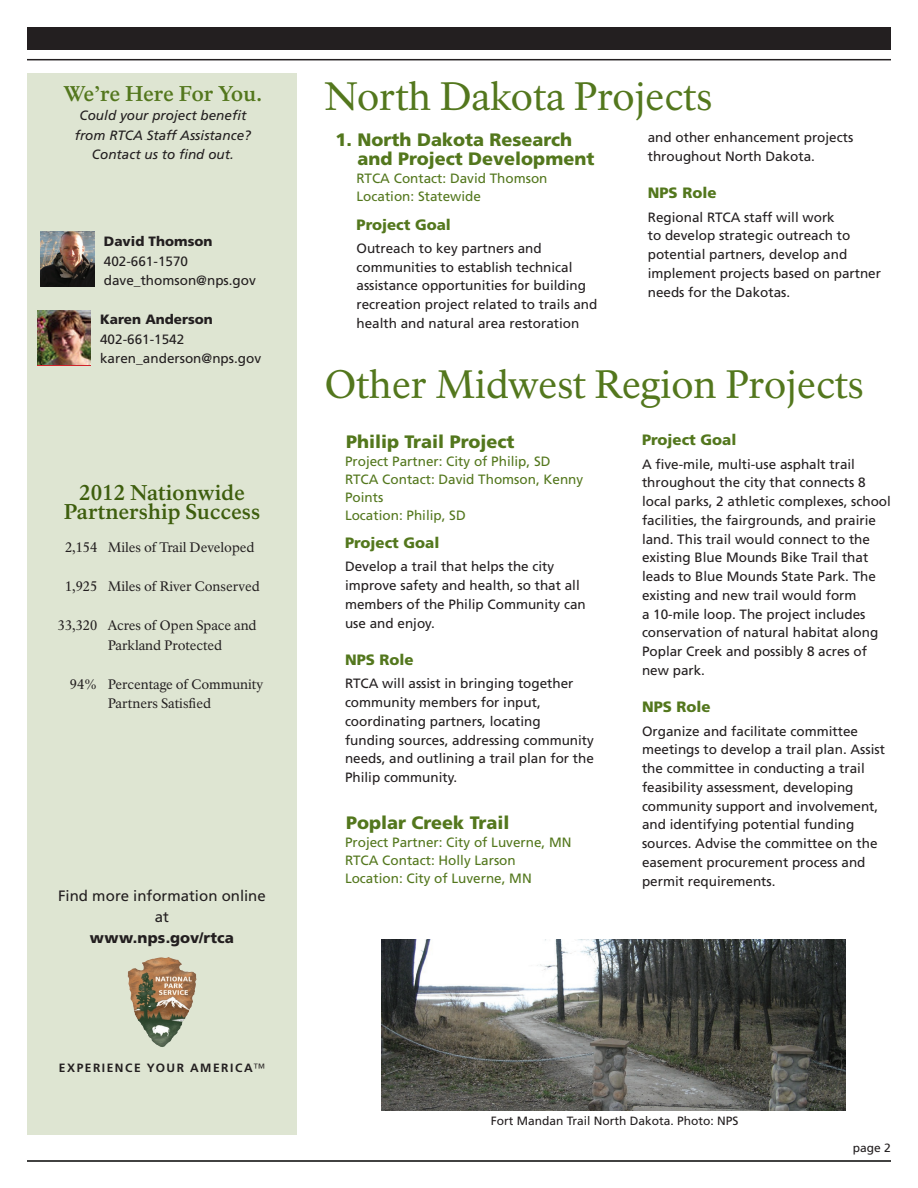
<style>
.page{position:relative;width:918px;height:1188px;background:#fff}
.page>*{position:absolute;margin:0;border:0;box-sizing:border-box;transform-origin:0 0}
._01_RecentSuccess_H1{font:39px "NPS Rawlinson OT";letter-spacing:-.005em;color:#53771d}
._16_We_re_Here_For_Y{font:700 21px/19.5px "NPS Rawlinson OT";color:#3e5e0e;text-align:center}
._16_We_re_Here_For_Y-2{font:700 21px "NPS Rawlinson OT";letter-spacing:-.015em;color:#53771d}
._04_CurrentProject_H{font:900 18px/19.5px "Frutiger LT Std";color:#53771d}
._06_CurrentProject_H{font:900 15px "Frutiger LT Std";color:#53771d}
.t1{font:15px/21px "Frutiger LT Std";color:#231f20;text-align:center}
._07_CurrentProject_T{font:13.5px/18.8px "Frutiger LT Std";color:#231f20}
._05_CurrentProject_p{font:13.5px/18px "Frutiger LT Std";color:#53771d}
._10_Contact_Info{font:13.5px/19.5px "NPS Rawlinson OT";color:#231f20}
._16_We_re_Here_For_Y-3{font:italic 13.5px/19.5px "Frutiger LT Std";color:#231f20;text-align:center}
._10_Contact_Info-2{font:13.5px/19.5px "Frutiger LT Std";color:#231f20}
._10_Contact_Info-3{font:900 13.5px "Frutiger LT Std";color:#231f20}
._08_Caption{font:12px "Frutiger LT Std";color:#231f20}
.t2{font:700 12px "Frutiger LT Std";letter-spacing:.13em;color:#231f20}
._15_Continued{font:12px "Frutiger LT Std";color:#231f20}
.s1{font-weight:900}
.s2{font-weight:300}
</style>
<div class="page">
<div style="left:27px;top:27px;width:864px;height:23px;background:#231f20"></div>
<hr style="left:27px;top:59px;width:864px;height:1px;background:#231f20">
<div style="left:27px;top:73px;width:270px;height:1062px;background:#dee5d2"></div>
<img style="left:41px;top:231px;width:54px;height:56px">
<img style="left:128px;top:957px;width:47px;height:90px">
<hr style="left:27px;top:1160px;width:864px;height:2px;background:#040503">
<img style="left:382px;top:940px;width:464px;height:171px">
<img style="left:37px;top:310px;width:54px;height:55px">
<p class="_16_We_re_Here_For_Y-2" style="left:63px;top:81px;width:201px">We’re Here For You.</p>
<p class="_16_We_re_Here_For_Y-3" style="left:75px;top:106px;width:178px">Could your project benefit from RTCA Staff Assistance?<br>Contact us to find out.</p>
<p class="_10_Contact_Info-3" style="left:104px;top:234px;width:110px">David Thomson</p>
<p class="_10_Contact_Info-2" style="left:104px;top:252px;width:86px">402-661-1570</p>
<p class="_10_Contact_Info-2" style="left:104px;top:271px;width:154px">dave_thomson@nps.gov</p>
<p class="_10_Contact_Info-3" style="left:100px;top:312px;width:114px">Karen Anderson</p>
<p class="_10_Contact_Info-2" style="left:100px;top:330px;width:163px">402-661-1542 karen_anderson@nps.gov</p>
<p class="_16_We_re_Here_For_Y" style="left:64px;top:483px;width:198px">2012 Nationwide<br>Partnership Success</p>
<p class="_10_Contact_Info" style="left:65px;top:538px;width:34px">2,154</p>
<p class="_10_Contact_Info" style="left:65px;top:577px;width:34px">1,925</p>
<p class="_10_Contact_Info" style="left:58px;top:616px;width:41px">33,320</p>
<p class="_10_Contact_Info" style="left:70px;top:674px;width:29px">94%</p>
<p class="_10_Contact_Info" style="left:108px;top:538px;width:148px">Miles of Trail Developed</p>
<p class="_10_Contact_Info" style="left:108px;top:577px;width:153px">Miles of River Conserved</p>
<p class="_10_Contact_Info" style="left:108px;top:616px;width:150px">Acres of Open Space and<br>Parkland Protected</p>
<p class="_10_Contact_Info" style="left:108px;top:675px;width:157px">Percentage of Community<br>Partners Satisfied</p>
<p class="t1" style="left:58px;top:885px;width:209px">Find more information online at<br><span class="s1">www.nps.gov/rtca</span></p>
<p class="t2" style="left:59px;top:1061px;width:208px">EXPERIENCE YOUR AMERICA<span class="s2">™</span></p>
<p class="_01_RecentSuccess_H1" style="left:324px;top:73px;width:390px">North Dakota Projects</p>
<p class="_04_CurrentProject_H" style="left:358px;top:130px;width:238px;text-indent:-22px">1. North Dakota Research and Project Development</p>
<p class="_05_CurrentProject_p" style="left:357px;top:169px;width:193px">RTCA Contact: David Thomson</p>
<p class="_05_CurrentProject_p" style="left:357px;top:187px;width:126px">Location: Statewide</p>
<p class="_06_CurrentProject_H" style="left:357px;top:215px;width:96px">Project Goal</p>
<p class="_07_CurrentProject_T" style="left:357px;top:239px;width:242px">Outreach to key partners and communities to establish technical assistance opportunities for building recreation project related to trails and health and natural area restoration</p>
<p class="_07_CurrentProject_T" style="left:648px;top:128px;width:207px">and other enhancement projects throughout North Dakota.</p>
<p class="_06_CurrentProject_H" style="left:648px;top:184px;width:70px">NPS Role</p>
<p class="_07_CurrentProject_T" style="left:648px;top:208px;width:235px">Regional RTCA staff will work<br>to develop strategic outreach to potential partners, develop and implement projects based on partner needs for the Dakotas.</p>
<p class="_01_RecentSuccess_H1" style="left:325px;top:360px;width:541px">Other Midwest Region Projects</p>
<p class="_04_CurrentProject_H" style="left:346px;top:431px;width:170px">Philip Trail Project</p>
<p class="_05_CurrentProject_p" style="left:345px;top:452px;width:207px">Project Partner: City of Philip, SD</p>
<p class="_05_CurrentProject_p" style="left:345px;top:470px;width:240px">RTCA Contact: David Thomson, Kenny<br>Points</p>
<p class="_05_CurrentProject_p" style="left:345px;top:506px;width:122px">Location: Philip, SD</p>
<p class="_06_CurrentProject_H" style="left:345px;top:534px;width:96px">Project Goal</p>
<p class="_07_CurrentProject_T" style="left:345px;top:557px;width:242px">Develop a trail that helps the city improve safety and health, so that all members of the Philip Community can use and enjoy.</p>
<p class="_06_CurrentProject_H" style="left:345px;top:651px;width:70px">NPS Role</p>
<p class="_07_CurrentProject_T" style="left:345px;top:674px;width:251px">RTCA will assist in bringing together community members for input, coordinating partners, locating funding sources, addressing community needs, and outlining a trail plan for the Philip community.</p>
<p class="_04_CurrentProject_H" style="left:346px;top:812px;width:165px">Poplar Creek Trail</p>
<p class="_05_CurrentProject_p" style="left:345px;top:833px;width:228px">Project Partner: City of Luverne, MN</p>
<p class="_05_CurrentProject_p" style="left:345px;top:851px;width:172px">RTCA Contact: Holly Larson</p>
<p class="_05_CurrentProject_p" style="left:345px;top:869px;width:188px">Location: City of Luverne, MN</p>
<p class="_06_CurrentProject_H" style="left:642px;top:431px;width:96px">Project Goal</p>
<p class="_07_CurrentProject_T" style="left:642px;top:455px;width:250px">A five-mile, multi-use asphalt trail throughout the city that connects 8 local parks, 2 athletic complexes, school facilities, the fairgrounds, and prairie land. This trail would connect to the existing Blue Mounds Bike Trail that leads to Blue Mounds State Park. The existing and new trail would form<br>a 10-mile loop. The project includes conservation of natural habitat along Poplar Creek and possibly 8 acres of new park.</p>
<p class="_06_CurrentProject_H" style="left:642px;top:698px;width:70px">NPS Role</p>
<p class="_07_CurrentProject_T" style="left:642px;top:722px;width:245px">Organize and facilitate committee meetings to develop a trail plan. Assist the committee in conducting a trail feasibility assessment, developing community support and involvement, and identifying potential funding sources. Advise the committee on the easement procurement process and permit requirements.</p>
<p class="_08_Caption" style="left:491px;top:1114px;width:249px">Fort Mandan Trail North Dakota. Photo: NPS</p>
<p class="_15_Continued" style="left:853px;top:1140px;width:40px">page 2</p>
</div>
